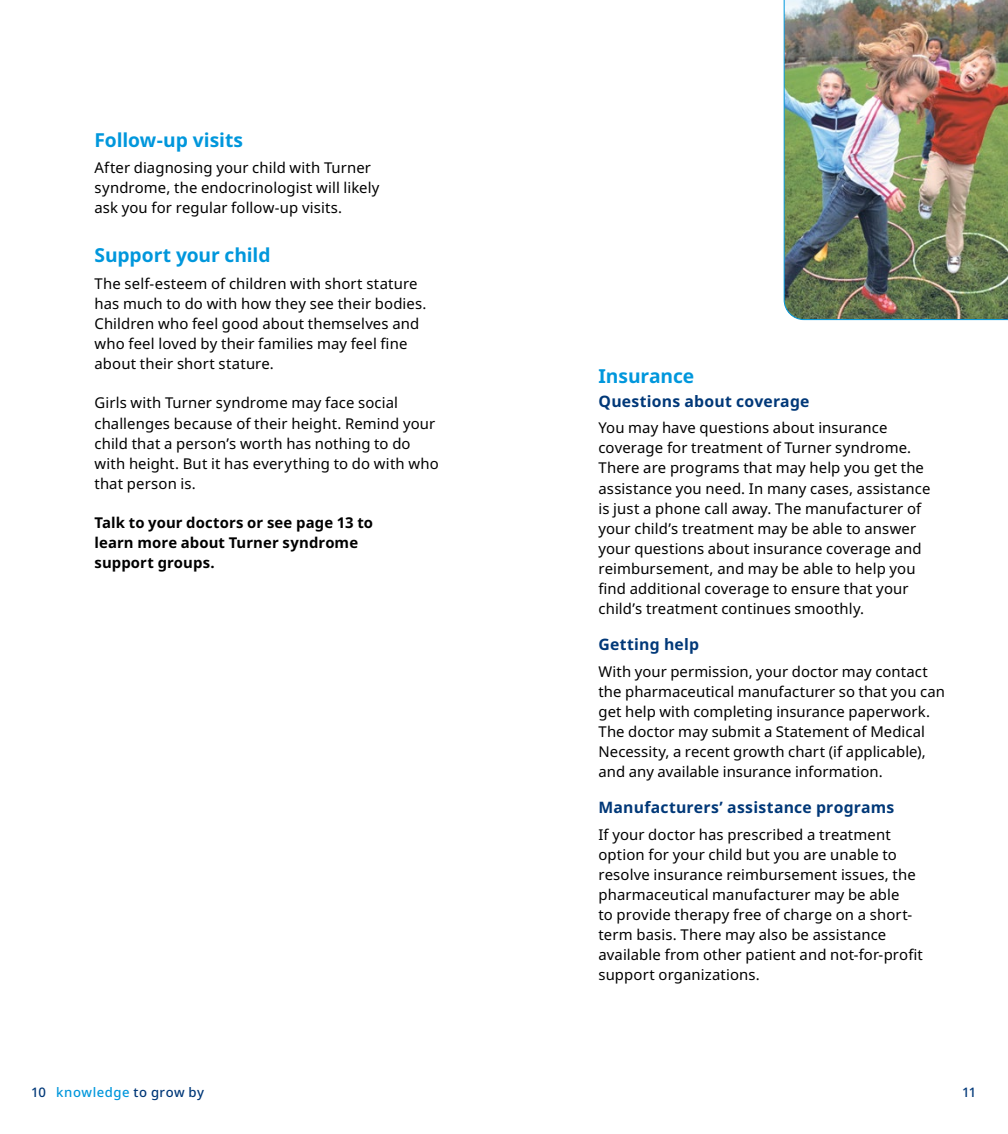
<style>
.page{position:relative;width:1008px;height:1134px;background:#fff}
.page>*{position:absolute;margin:0;border:0;box-sizing:border-box;transform-origin:0 0}
.t1{font:700 19.25px "Apis";letter-spacing:-.005em;color:#0097dc}
.t2{font:700 15.75px "Apis";letter-spacing:.015em;color:#003878}
.t3{font:14.88px/20.1px "Apis";letter-spacing:.01em;color:#000}
.t4{font:700 14.88px/20.1px "Apis";letter-spacing:.005em;color:#000}
.t5{font:500 13.12px "Apis";letter-spacing:.035em;color:#003878}
.s1{color:#0097dc}
</style>
<div class="page">
<img style="left:783px;top:0;width:225px;height:320px">
<p class="t1" style="left:94px;top:126px;width:150px">Follow-up visits</p>
<p class="t3" style="left:94px;top:158px;width:286px">After diagnosing your child with Turner syndrome, the endocrinologist will likely ask you for regular follow-up visits.</p>
<p class="t1" style="left:94px;top:242px;width:178px">Support your child</p>
<p class="t3" style="left:94px;top:274px;width:333px">The self-esteem of children with short stature has much to do with how they see their bodies.<br>Children who feel good about themselves and who feel loved by their families may feel fine about their short stature.</p>
<p class="t3" style="left:94px;top:393px;width:346px">Girls with Turner syndrome may face social challenges because of their height. Remind your child that a person’s worth has nothing to do with height. But it has everything to do with who that person is.</p>
<p class="t4" style="left:94px;top:513px;width:280px">Talk to your doctors or see page 13 to learn more about Turner syndrome support groups.</p>
<p class="t1" style="left:598px;top:363px;width:97px">Insurance</p>
<p class="t2" style="left:598px;top:390px;width:213px">Questions about coverage</p>
<p class="t3" style="left:598px;top:418px;width:333px">You may have questions about insurance coverage for treatment of Turner syndrome.<br>There are programs that may help you get the assistance you need. In many cases, assistance is just a phone call away. The manufacturer of your child’s treatment may be able to answer your questions about insurance coverage and reimbursement, and may be able to help you find additional coverage to ensure that your child’s treatment continues smoothly.</p>
<p class="t2" style="left:598px;top:633px;width:102px">Getting help</p>
<p class="t3" style="left:598px;top:662px;width:348px">With your permission, your doctor may contact the pharmaceutical manufacturer so that you can get help with completing insurance paperwork.<br>The doctor may submit a Statement of Medical Necessity, a recent growth chart (if applicable), and any available insurance information.</p>
<p class="t2" style="left:598px;top:796px;width:297px">Manufacturers’ assistance programs</p>
<p class="t3" style="left:598px;top:825px;width:326px">If your doctor has prescribed a treatment option for your child but you are unable to resolve insurance reimbursement issues, the pharmaceutical manufacturer may be able<br>to provide therapy free of charge on a short&shy;term basis. There may also be assistance available from other patient and not-for-profit support organizations.</p>
<p class="t5" style="left:31px;top:1083px;width:174px">10 <span class="s1">knowledge</span> to grow by</p>
<p class="t5" style="left:962px;top:1083px;width:16px">11</p>
</div>
